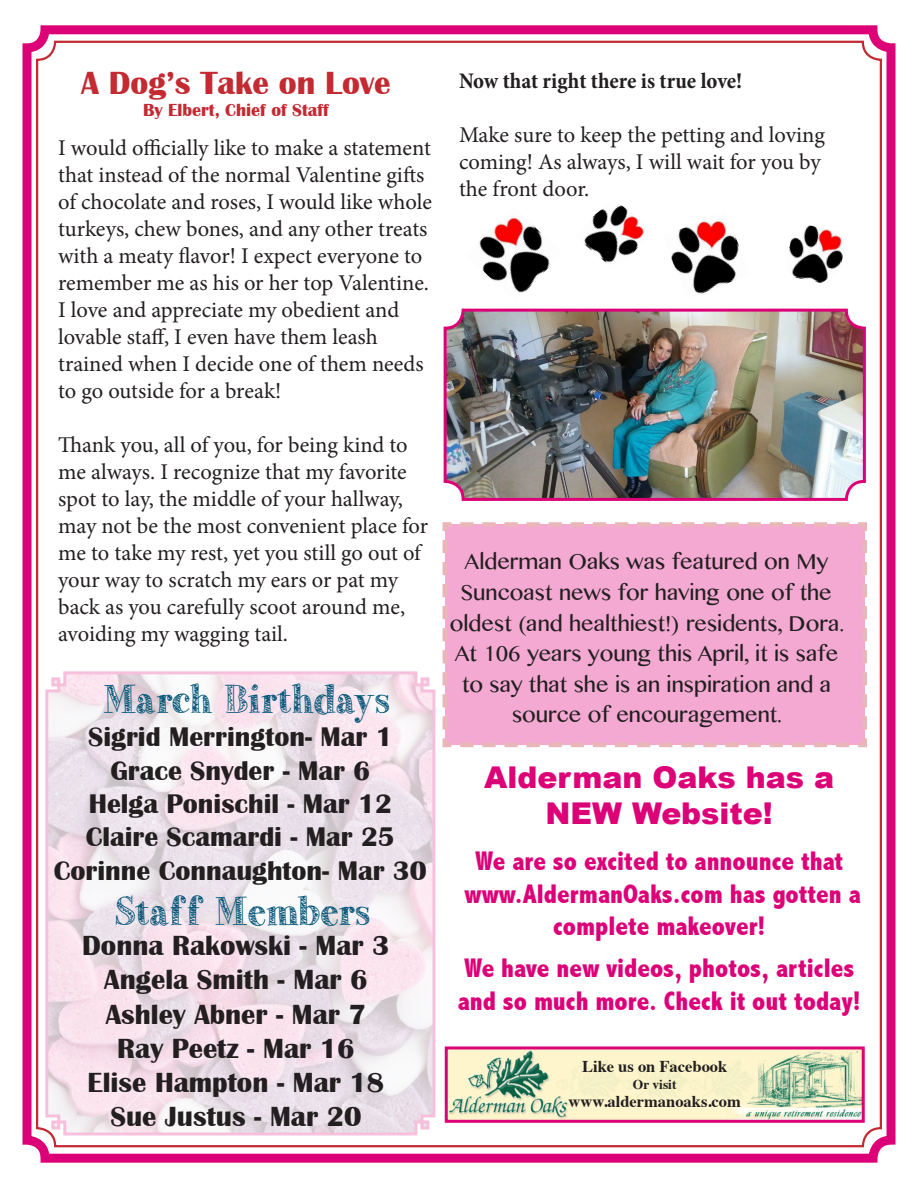
<style>
.page{position:relative;width:918px;height:1188px;background:#fff}
.page>*{position:absolute;margin:0;border:0;box-sizing:border-box;transform-origin:0 0}
.t1{font:40.5px "Little Bird";color:#005376}
.t2{font:700 33px "Britannic";color:#c32a31}
.t3{font:900 30px/36px "Arial";color:#dd0178;text-align:center}
.t4{font:700 28.5px "Britannic";color:#231f20}
.t5{font:700 27.75px "Britannic";color:#231f20}
.t6{font:800 condensed 27px/32.4px "Abadi";color:#dd0178;text-align:center}
.t7{font:25.5px/30.6px "Khmer MN";color:#231f20;text-align:center}
.t8{font:22.5px/27px "Minion Pro";letter-spacing:-.005em;color:#231f20}
.t9{font:700 condensed 22.5px "Minion Pro";color:#231f20}
.t10{font:700 18px "Britannic";color:#c32a31}
.t11{font:700 16.5px "Times";color:#231f20}
.t12{font:700 13.5px "Times";color:#231f20}
</style>
<div class="page">
<div style="left:22px;top:25px;width:874px;height:1138px;border:9px solid #dd0178;border-radius:18px"></div>
<div style="left:442px;top:522px;width:425px;height:226px;background:#f3a9d1"></div>
<svg style="left:44px;top:671px;width:392px;height:466px"></svg>
<img style="left:449px;top:1050px;width:412px;height:69px">
<div style="left:445px;top:1046px;width:420px;height:77px;border:3px solid #dd0178"></div>
<img style="left:448px;top:313px;width:414px;height:184px">
<div style="left:444px;top:309px;width:422px;height:192px;border:3px solid #dd0178;border-radius:18px"></div>
<img style="left:479px;top:216px;width:71px;height:77px">
<img style="left:671px;top:219px;width:69px;height:75px">
<img style="left:789px;top:225px;width:54px;height:58px">
<img style="left:584px;top:205px;width:61px;height:58px">
<p class="t2" style="left:81px;top:65px;width:311px">A Dog’s Take on Love</p>
<p class="t10" style="left:143px;top:100px;width:187px">By Elbert, Chief of Staff</p>
<p class="t8" style="left:58px;top:134px;width:375px">I would officially like to make a statement that instead of the normal Valentine gifts of chocolate and roses, I would like whole turkeys, chew bones, and any other treats with a meaty flavor! I expect everyone to remember me as his or her top Valentine.<br>I love and appreciate my obedient and lovable staff, I even have them leash trained when I decide one of them needs to go outside for a break!</p>
<p class="t8" style="left:58px;top:431px;width:372px">Thank you, all of you, for being kind to me always. I recognize that my favorite spot to lay, the middle of your hallway, may not be the most convenient place for me to take my rest, yet you still go out of your way to scratch my ears or pat my back as you carefully scoot around me, avoiding my wagging tail.</p>
<p class="t1" style="left:102px;top:677px;width:286px">March Birthdays</p>
<p class="t5" style="left:88px;top:722px;width:306px">Sigrid Merrington- Mar 1</p>
<p class="t5" style="left:110px;top:755px;width:261px">Grace Snyder - Mar 6</p>
<p class="t5" style="left:89px;top:788px;width:305px">Helga Ponischil - Mar 12</p>
<p class="t5" style="left:86px;top:821px;width:311px">Claire Scamardi - Mar 25</p>
<p class="t5" style="left:54px;top:855px;width:374px">Corinne Connaughton- Mar 30</p>
<p class="t1" style="left:113px;top:889px;width:256px">Staff Members</p>
<p class="t4" style="left:82px;top:930px;width:309px">Donna Rakowski - Mar 3</p>
<p class="t4" style="left:104px;top:964px;width:265px">Angela Smith - Mar 6</p>
<p class="t4" style="left:106px;top:998px;width:262px">Ashley Abner - Mar 7</p>
<p class="t4" style="left:117px;top:1032px;width:239px">Ray Peetz - Mar 16</p>
<p class="t4" style="left:88px;top:1067px;width:298px">Elise Hampton - Mar 18</p>
<p class="t4" style="left:110px;top:1101px;width:253px">Sue Justus - Mar 20</p>
<p class="t9" style="left:459px;top:66px;width:285px">Now that right there is true love!</p>
<p class="t8" style="left:459px;top:122px;width:367px">Make sure to keep the petting and loving coming! As always, I will wait for you by the front door.</p>
<p class="t7" style="left:450px;top:545px;width:396px">Alderman Oaks was featured on My Suncoast news for having one of the oldest (and healthiest!) residents, Dora.<br>At 106 years young this April, it is safe to say that she is an inspiration and a source of encouragement.</p>
<p class="t3" style="left:484px;top:759px;width:351px">Alderman Oaks has a<br>NEW Website!</p>
<p class="t6" style="left:475px;top:845px;width:369px">We are so excited to announce that</p>
<p class="t6" style="left:465px;top:877px;width:398px">www.AldermanOaks.com has gotten a complete makeover!</p>
<p class="t6" style="left:458px;top:952px;width:404px;text-align:left">We have new videos, photos, articles and so much more. Check it out today!</p>
<p class="t11" style="left:582px;top:1050px;width:147px">Like us on Facebook</p>
<p class="t11" style="left:569px;top:1085px;width:174px">www.aldermanoaks.com</p>
<p class="t12" style="left:633px;top:1072px;width:45px">Or visit</p>
</div>
